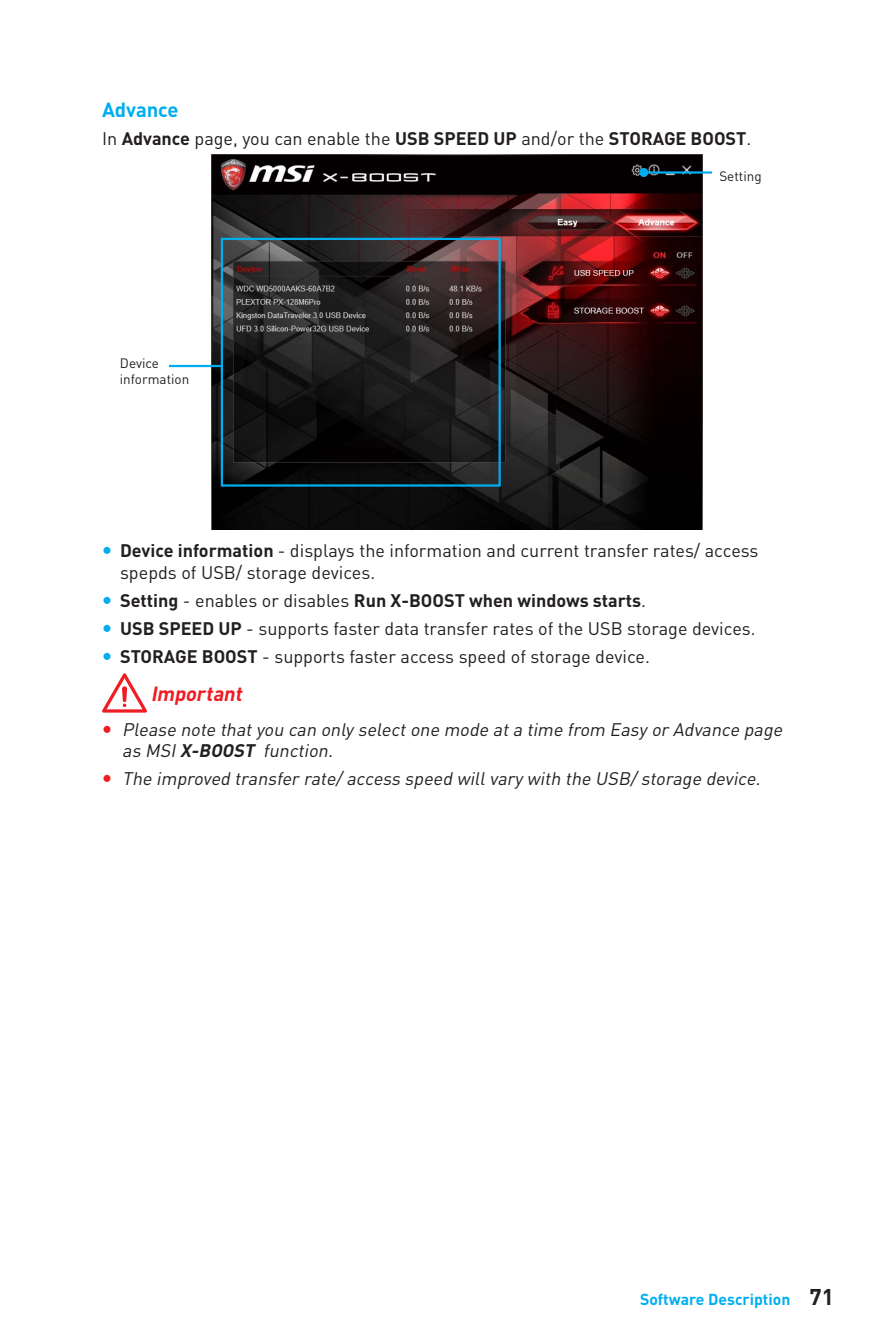
<style>
.page{position:relative;width:893px;height:1340px;background:#fff}
.page>*{position:absolute;margin:0;border:0;box-sizing:border-box;transform-origin:0 0}
.t1{font:italic 700 20.25px "DIN Pro";color:#ee1d23}
.t2{font:700 20.25px "DIN Pro";letter-spacing:-.01em;color:#00aeef}
.t3{font:18px/27.9px "DIN Pro";color:#231f20}
.t4{font:italic 18px/21.6px "DIN Pro";color:#231f20}
.t5{font:700 15.75px "DIN Pro";color:#00aeef}
.t6{font:13.5px/16.2px "DIN Pro";color:#231f20}
.s1{font-weight:700}
.s2{font-size:22.5px;color:#231f20}
</style>
<div class="page">
<img style="left:211px;top:154px;width:491px;height:375px">
<hr style="left:644px;top:171px;width:68px;height:3px;background:#00aeef">
<div style="left:639px;top:168px;width:9px;height:9px;background:#00aeef;border-radius:50%"></div>
<hr style="left:169px;top:365px;width:54px;height:2px;background:#00aeef">
<div style="left:221px;top:238px;width:280px;height:248px;border:2px solid #00aeef"></div>
<svg style="left:102px;top:673px;width:45px;height:39px"></svg>
<p class="t2" style="left:102px;top:95px;width:78px">Advance</p>
<p class="t3" style="left:102px;top:123px;width:651px">In <span class="s1">Advance</span> page, you can enable the <span class="s1">USB SPEED UP</span> and/or the <span class="s1">STORAGE BOOST</span>.</p>
<p class="t6" style="left:719px;top:167px;width:44px">Setting</p>
<p class="t6" style="left:120px;top:355px;width:71px">Device information</p>
<p class="t3" style="left:120px;top:539px;width:640px;line-height:21.6px"><span class="s1">Device information</span> - displays the information and current transfer rates/ access spepds of USB/ storage devices.</p>
<p class="t3" style="left:120px;top:585px;width:637px"><span class="s1">Setting</span> - enables or disables <span class="s1">Run X-BOOST when windows starts</span>.<br><span class="s1">USB SPEED UP</span> - supports faster data transfer rates of the USB storage devices.<br><span class="s1">STORAGE BOOST</span> - supports faster access speed of storage device.</p>
<p class="t1" style="left:151px;top:680px;width:97px">Important</p>
<p class="t4" style="left:122px;top:717px;width:666px">Please note thatyou can only selectone mode ata time from Easy or Advance page as MSI<span class="s1">X-BOOST</span> function.</p>
<p class="t4" style="left:122px;top:767px;width:644px">The improved transfer rate/access speed willvary with the USB/storage device.</p>
<p class="t5" style="left:640px;top:1288px;width:195px">Software Description <span class="s2">71</span></p>
</div>
